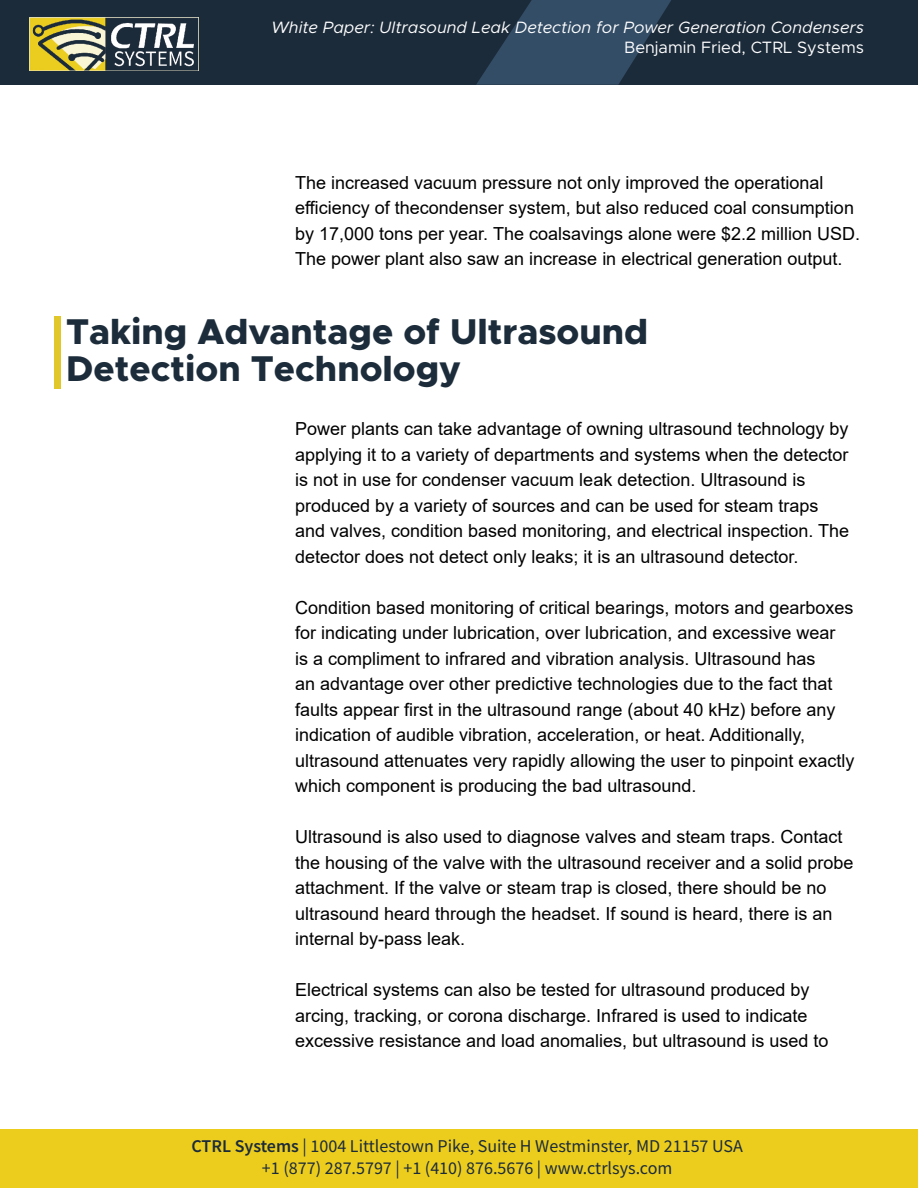
<style>
.page{position:relative;width:918px;height:1188px;background:#fff}
.page>*{position:absolute;margin:0;border:0;box-sizing:border-box;transform-origin:0 0}
.t1{font:800 36px/37.5px "Metropolis";color:#1c2c3a}
.t2{font:18px/25.5px "Arial";color:#000}
.t3{font:18px/21.6px "Source Sans Pro";color:#1c2b3a;text-align:center}
.t4{font:italic 16.5px "Metropolis";color:#fff}
.t5{font:16.5px "Metropolis";color:#fff}
.s1{font-weight:600}
</style>
<div class="page">
<div style="left:0;top:0;width:918px;height:85px;background:#1c2b3a"></div>
<svg style="left:476px;top:0;width:195px;height:85px"></svg>
<img style="left:29px;top:18px;width:170px;height:52px">
<div style="left:0;top:1129px;width:918px;height:59px;background:#eccd1e"></div>
<div style="left:54px;top:316px;width:7px;height:73px;background:#e2c72b"></div>
<p class="t4" style="left:271px;top:17px;width:594px">White Paper: Ultrasound Leak Detection for Power Generation Condensers</p>
<p class="t5" style="left:624px;top:37px;width:241px">Benjamin Fried, CTRL Systems</p>
<p class="t2" style="left:295px;top:170px;width:566px">The increased vacuum pressure not only improved the operational efficiency of thecondenser system, but also reduced coal consumption by 17,000 tons per year. The coalsavings alone were $2.2 million USD.<br>The power plant also saw an increase in electrical generation output.</p>
<p class="t1" style="left:66px;top:313px;width:584px">Taking Advantage of Ultrasound<br>Detection Technology</p>
<p class="t2" style="left:295px;top:416px;width:556px">Power plants can take advantage of owning ultrasound technology by applying it to a variety of departments and systems when the detector is not in use for condenser vacuum leak detection. Ultrasound is produced by a variety of sources and can be used for steam traps and valves, condition based monitoring, and electrical inspection. The detector does not detect only leaks; it is an ultrasound detector.</p>
<p class="t2" style="left:295px;top:595px;width:561px">Condition based monitoring of critical bearings, motors and gearboxes for indicating under lubrication, over lubrication, and excessive wear<br>is a compliment to infrared and vibration analysis. Ultrasound has<br>an advantage over other predictive technologies due to the fact that faults appear first in the ultrasound range (about 40 kHz) before any indication of audible vibration, acceleration, or heat. Additionally, ultrasound attenuates very rapidly allowing the user to pinpoint exactly which component is producing the bad ultrasound.</p>
<p class="t2" style="left:295px;top:824px;width:560px">Ultrasound is also used to diagnose valves and steam traps. Contact the housing of the valve with the ultrasound receiver and a solid probe attachment. If the valve or steam trap is closed, there should be no ultrasound heard through the headset. If sound is heard, there is an internal by-pass leak.</p>
<p class="t2" style="left:295px;top:977px;width:535px">Electrical systems can also be tested for ultrasound produced by arcing, tracking, or corona discharge. Infrared is used to indicate excessive resistance and load anomalies, but ultrasound is used to</p>
<p class="t3" style="left:191px;top:1135px;width:553px"><span class="s1">CTRL Systems</span> | 1004 Littlestown Pike, Suite H Westminster, MD 21157 USA +1 (877) 287.5797 | +1 (410) 876.5676 | www.ctrlsys.com</p>
</div>
